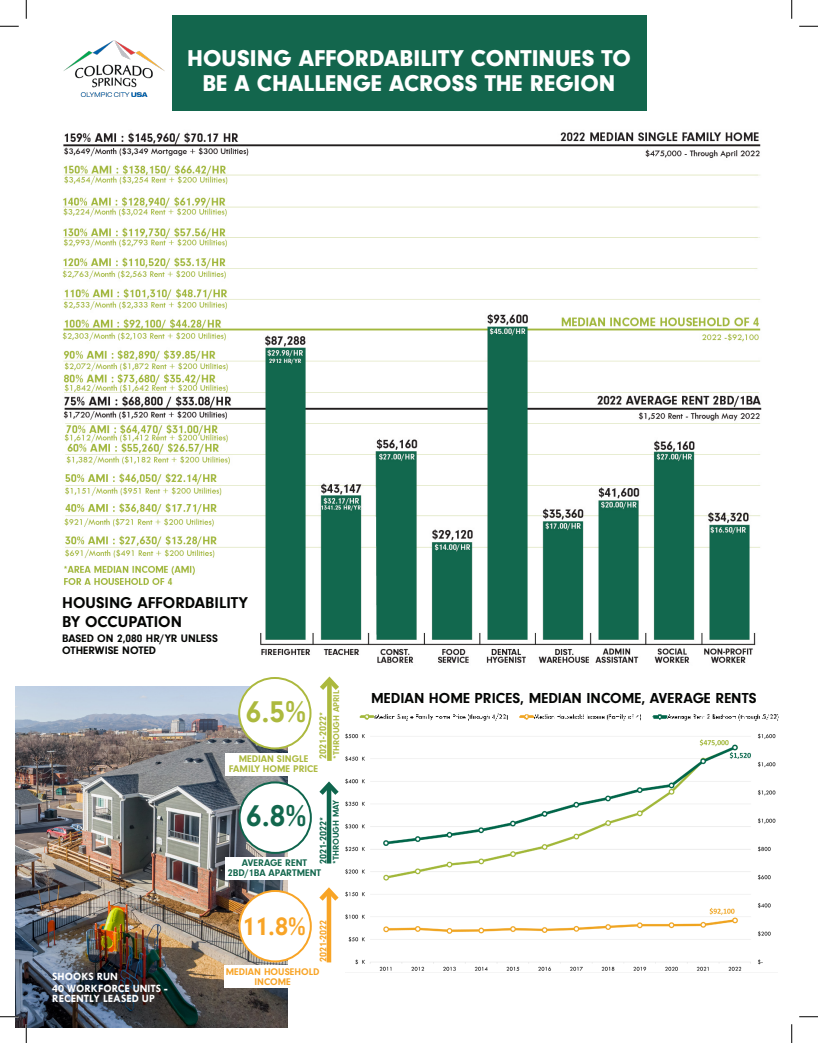
<style>
.page{position:relative;width:818px;height:1043px;background:#fff}
.page>*{position:absolute;margin:0;border:0;box-sizing:border-box;transform-origin:0 0}
.t1{font:700 31.25px "Neuzeit Gro";color:#acb93e}
.t2{font:700 31.25px "Neuzeit Gro";color:#12674d}
.t3{font:700 26.25px "Neuzeit Gro";color:#f8a426}
.t4{font:900 23.75px/25px "Neuzeit Gro";color:#fff;text-align:center}
.t5{font:700 16.25px/18.8px "Neuzeit Gro";color:#040503}
.t6{font:700 15px "Neuzeit Gro";color:#040503}
.t7{font:700 11.25px/10px "Tw Cen";color:#fff}
.t8{font:700 11.25px/11.2px "Neuzeit Gro";color:#040503}
.t9{font:700 10px/10px "Neuzeit Gro";color:#acb93e;text-align:center}
.t10{font:700 10px/10px "Neuzeit Gro";color:#12674d;text-align:center}
.t11{font:700 10px/10px "Neuzeit Gro";color:#f8a426;text-align:center}
.t12{font:700 9.88px "Neuzeit Gro";color:#acb93e}
.t13{font:700 9.88px "Neuzeit Gro";color:#0f654d}
.t14{font:700 9.88px "Neuzeit Gro";color:#f8a426}
.t15{font:700 8.75px "Neuzeit Gro";color:#acb93e}
.t16{font:700 8.75px "Neuzeit Gro";color:#0f654d}
</style>
<div class="page">
<img style="left:15px;top:686px;width:272px;height:341px">
<img style="left:62px;top:132px;width:700px;height:531px">
<div style="left:172px;top:15px;width:474px;height:95px;background:#13664d"></div>
<img style="left:345px;top:733px;width:431px;height:238px">
<svg style="left:327px;top:694px;width:4px;height:67px"></svg>
<svg style="left:320px;top:676px;width:19px;height:18px"></svg>
<div style="left:239px;top:678px;width:71px;height:70px;background:#fff;border-radius:50%"></div>
<div style="left:238px;top:677px;width:73px;height:72px;border:2px solid #acb93e;border-radius:50%"></div>
<div style="left:239px;top:782px;width:72px;height:71px;background:#fff;border-radius:50%"></div>
<div style="left:238px;top:781px;width:74px;height:72px;border:2px solid #0f654d;border-radius:50%"></div>
<div style="left:239px;top:891px;width:72px;height:70px;background:#fff;border-radius:50%"></div>
<div style="left:238px;top:890px;width:74px;height:72px;border:2px solid #f8a426;border-radius:50%"></div>
<hr style="left:327px;top:784px;width:4px;height:79px;background:#0f654d">
<svg style="left:319px;top:781px;width:20px;height:18px"></svg>
<div style="left:326px;top:890px;width:5px;height:72px;background:#f8a426"></div>
<svg style="left:319px;top:887px;width:20px;height:18px"></svg>
<div style="left:226px;top:753px;width:63px;height:22px;background:#fff"></div>
<div style="left:226px;top:857px;width:63px;height:23px;background:#fff"></div>
<div style="left:224px;top:965px;width:63px;height:22px;background:#fff"></div>
<img style="left:64px;top:41px;width:100px;height:55px">
<img style="left:359px;top:713px;width:420px;height:8px">
<svg style="left:0;top:25px;width:19px;height:2px"></svg>
<svg style="left:799px;top:25px;width:19px;height:2px"></svg>
<svg style="left:0;top:1015px;width:19px;height:2px"></svg>
<svg style="left:799px;top:1016px;width:19px;height:1px"></svg>
<svg style="left:25px;top:0;width:2px;height:19px"></svg>
<svg style="left:25px;top:1024px;width:2px;height:18px"></svg>
<svg style="left:791px;top:0;width:1px;height:19px"></svg>
<svg style="left:791px;top:1024px;width:1px;height:18px"></svg>
<p class="t4" style="left:187px;top:45px;width:445px">HOUSING AFFORDABILITY CONTINUES TO<br>BE A CHALLENGE ACROSS THE REGION</p>
<p class="t5" style="left:62px;top:593px;width:187px">HOUSING AFFORDABILITY<br>BY OCCUPATION</p>
<p class="t8" style="left:62px;top:633px;width:157px">BASED ON 2,080 HR/YR UNLESS<br>OTHERWISE NOTED</p>
<p class="t15" style="left:331px;top:758px;width:70px;rotate:-90deg">*THROUGH APRIL</p>
<p class="t1" style="left:246px;top:694px;width:62px">6.5%</p>
<p class="t12" style="left:317px;top:758px;width:48px;rotate:-90deg">2021-2022*</p>
<p class="t9" style="left:229px;top:753px;width:91px">MEDIAN SINGLE<br>FAMILY HOME PRICE</p>
<p class="t16" style="left:331px;top:863px;width:65px;rotate:-90deg">*THROUGH MAY</p>
<p class="t2" style="left:246px;top:798px;width:62px">6.8%</p>
<p class="t13" style="left:317px;top:863px;width:48px;rotate:-90deg">2021-2022*</p>
<p class="t10" style="left:228px;top:858px;width:95px">AVERAGE RENT<br>2BD/1BA APARTMENT</p>
<p class="t7" style="left:52px;top:971px;width:67px">SHOOKS RUN</p>
<p class="t7" style="left:52px;top:983px;width:117px">40 WORKFORCE UNITS -<br>RECENTLY LEASED UP</p>
<p class="t3" style="left:242px;top:912px;width:65px">11.8%</p>
<p class="t14" style="left:317px;top:962px;width:44px;rotate:-90deg">2021-2022</p>
<p class="t11" style="left:226px;top:967px;width:95px">MEDIAN HOUSEHOLD<br>INCOME</p>
<p class="t6" style="left:371px;top:689px;width:387px">MEDIAN HOME PRICES, MEDIAN INCOME, AVERAGE RENTS</p>
</div>
